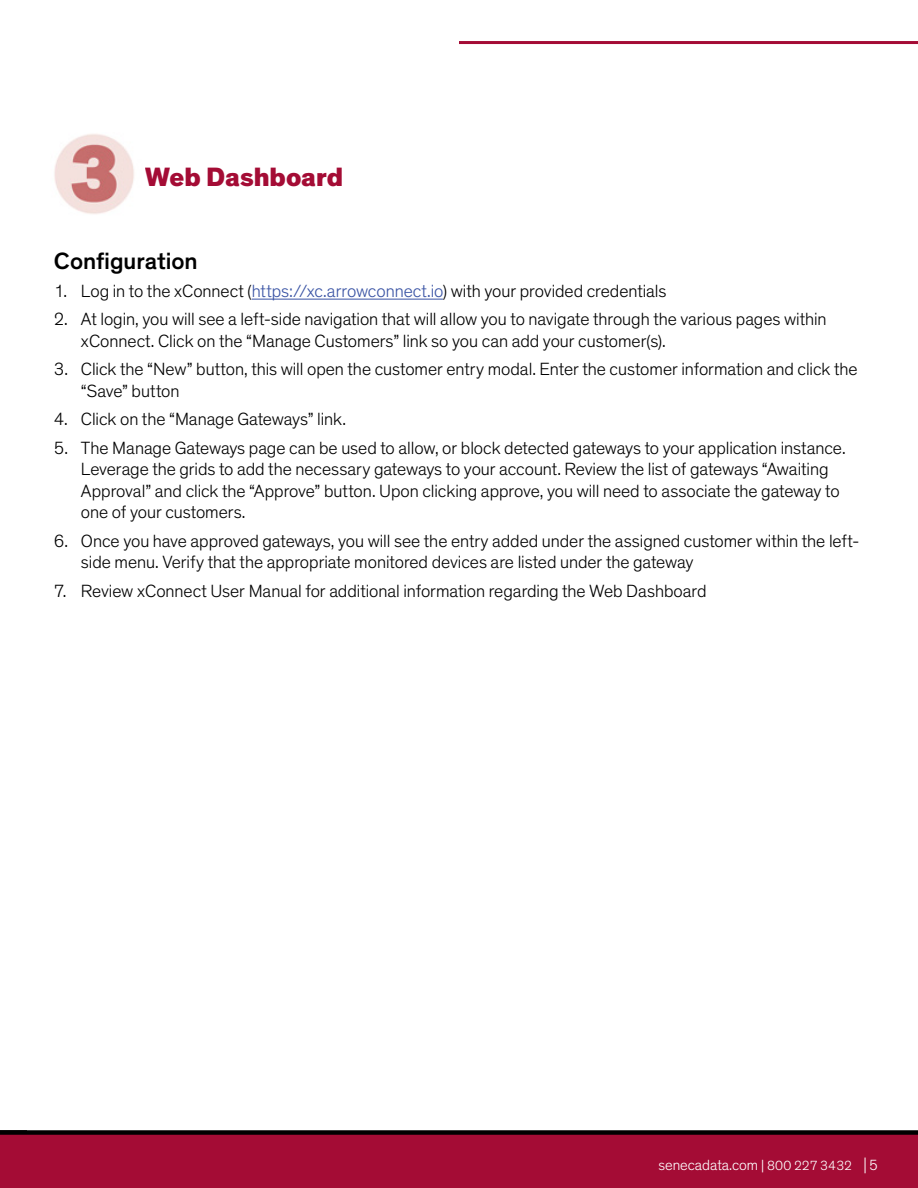
<style>
.page{position:relative;width:918px;height:1188px;background:#fff}
.page>*{position:absolute;margin:0;border:0;box-sizing:border-box;transform-origin:0 0}
.t1{font:800 27px "Theinhardt";color:#a40c35}
.t2{font:500 24px "Theinhardt";letter-spacing:-.005em;color:#000}
.t3{font:300 18px/21.6px "Theinhardt";letter-spacing:-.005em;color:#000}
.t4{font:300 15px "Theinhardt";color:#fff}
.s1{color:#3953a4}
.s2{font-size:13.5px}
</style>
<div class="page">
<div style="left:0;top:1134px;width:918px;height:54px;background:#a40c35"></div>
<svg style="left:865px;top:1158px;width:1px;height:15px"></svg>
<hr style="left:459px;top:41px;width:459px;height:3px;background:#a40c35">
<div style="left:0;top:1130px;width:918px;height:5px;background:#000"></div>
<hr style="left:252px;top:299px;width:191px;height:1px;background:#3953a4">
<img style="left:54px;top:134px;width:80px;height:80px">
<h1 class="t1" style="left:145px;top:160px;width:200px">Web Dashboard</h1>
<h2 class="t2" style="left:54px;top:246px;width:145px">Configuration</h2>
<p class="t3" style="left:54px;top:280px;width:614px">1. Log in to the xConnect (<span class="s1">https://xc.arrowconnect.io</span>) with your provided credentials</p>
<p class="t3" style="left:81px;top:309px;width:747px;text-indent:-27px">2. At login, you will see a left-side navigation that will allow you to navigate through the various pages within xConnect. Click on the “Manage Customers” link so you can add your customer(s).</p>
<p class="t3" style="left:81px;top:359px;width:778px;text-indent:-27px">3. Click the “New” button, this will open the customer entry modal. Enter the customer information and click the “Save” button</p>
<p class="t3" style="left:54px;top:409px;width:294px">4. Click on the “Manage Gateways” link.</p>
<p class="t3" style="left:81px;top:437px;width:766px;text-indent:-27px">5. The Manage Gateways page can be used to allow, or block detected gateways to your application instance.<br>Leverage the grids to add the necessary gateways to your account. Review the list of gateways “Awaiting Approval” and click the “Approve” button. Upon clicking approve, you will need to associate the gateway to one of your customers.</p>
<p class="t3" style="left:81px;top:530px;width:780px;text-indent:-27px">6. Once you have approved gateways, you will see the entry added under the assigned customer within the left&shy;side menu. Verify that the appropriate monitored devices are listed under the gateway</p>
<p class="t3" style="left:54px;top:580px;width:654px">7. Review xConnect User Manual for additional information regarding the Web Dashboard</p>
<p class="t4" style="left:658px;top:1156px;width:221px">senecadata.com | <span class="s2">800 227 3432</span> 5</p>
</div>
